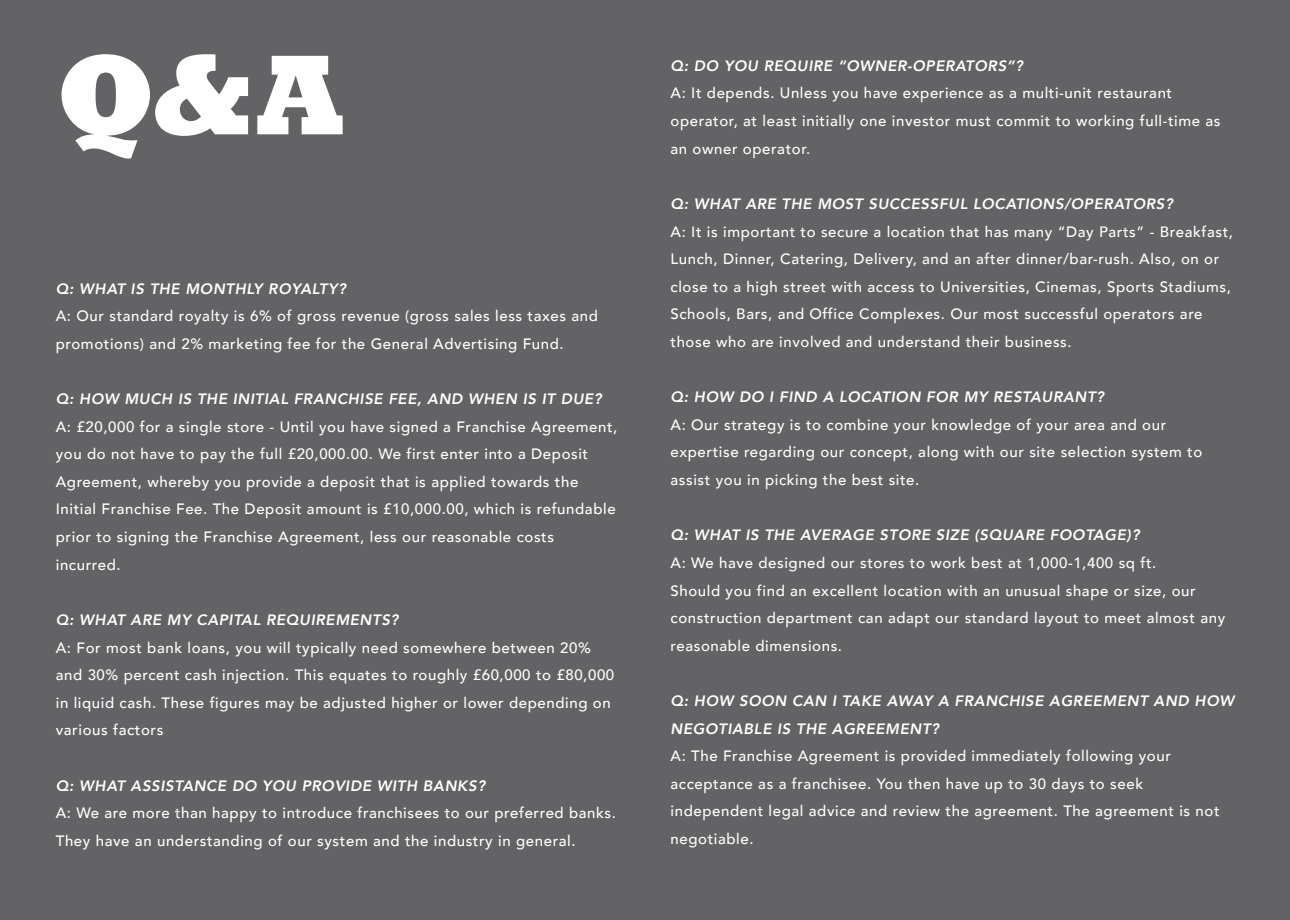
<style>
.page{position:relative;width:1290px;height:920px;background:#fff}
.page>*{position:absolute;margin:0;border:0;box-sizing:border-box;transform-origin:0 0}
.t1{font:800 115.5px "Rockwell Std";color:#fff}
.t2{font:500 15px/27.6px "Avenir";letter-spacing:.04em;color:#fff}
.t3{font:italic 800 15px/27.6px "Avenir";letter-spacing:.04em;color:#fff}
</style>
<div class="page">
<div style="left:0;top:0;width:1289px;height:919px;background:#636366"></div>
<p class="t1" style="left:56px;top:23px;width:289px">Q&amp;A</p>
<p class="t3" style="left:56px;top:274px;width:291px">Q: WHAT IS THE MONTHLY ROYALTY?</p>
<p class="t2" style="left:56px;top:301px;width:543px">A: Our standard royalty is 6% of gross revenue (gross sales less taxes and promotions) and 2% marketing fee for the General Advertising Fund.</p>
<p class="t3" style="left:56px;top:385px;width:547px">Q: HOW MUCH IS THE INITIAL FRANCHISE FEE, AND WHEN IS IT DUE?</p>
<p class="t2" style="left:56px;top:412px;width:563px">A: £20,000 for a single store - Until you have signed a Franchise Agreement, you do not have to pay the full £20,000.00. We first enter into a Deposit Agreement, whereby you provide a deposit that is applied towards the Initial Franchise Fee. The Deposit amount is £10,000.00, which is refundable prior to signing the Franchise Agreement, less our reasonable costs incurred.</p>
<p class="t3" style="left:56px;top:606px;width:344px">Q: WHAT ARE MY CAPITAL REQUIREMENTS?</p>
<p class="t2" style="left:56px;top:632px;width:560px">A: For most bank loans, you will typically need somewhere between 20% and 30% percent cash injection. This equates to roughly £60,000 to £80,000 in liquid cash. These figures may be adjusted higher or lower depending on various factors</p>
<p class="t3" style="left:56px;top:771px;width:431px">Q: WHAT ASSISTANCE DO YOU PROVIDE WITH BANKS?</p>
<p class="t2" style="left:56px;top:798px;width:561px">A: We are more than happy to introduce franchisees to our preferred banks.<br>They have an understanding of our system and the industry in general.</p>
<p class="t3" style="left:670px;top:52px;width:354px">Q: DO YOU REQUIRE “OWNER-OPERATORS”?</p>
<p class="t2" style="left:670px;top:79px;width:551px">A: It depends. Unless you have experience as a multi-unit restaurant operator, at least initially one investor must commit to working full-time as an owner operator.</p>
<p class="t3" style="left:670px;top:190px;width:504px">Q: WHAT ARE THE MOST SUCCESSFUL LOCATIONS/OPERATORS?</p>
<p class="t2" style="left:670px;top:217px;width:564px">A: It is important to secure a location that has many “Day Parts” - Breakfast, Lunch, Dinner, Catering, Delivery, and an after dinner/bar-rush. Also, on or close to a high street with access to Universities, Cinemas, Sports Stadiums, Schools, Bars, and Office Complexes. Our most successful operators are those who are involved and understand their business.</p>
<p class="t3" style="left:670px;top:383px;width:435px">Q: HOW DO I FIND A LOCATION FOR MY RESTAURANT?</p>
<p class="t2" style="left:670px;top:410px;width:533px">A: Our strategy is to combine your knowledge of your area and our expertise regarding our concept, along with our site selection system to assist you in picking the best site.</p>
<p class="t3" style="left:670px;top:521px;width:470px">Q: WHAT IS THE AVERAGE STORE SIZE (SQUARE FOOTAGE)?</p>
<p class="t2" style="left:670px;top:548px;width:556px">A: We have designed our stores to work best at 1,000-1,400 sq ft.<br>Should you find an excellent location with an unusual shape or size, our construction department can adapt our standard layout to meet almost any reasonable dimensions.</p>
<p class="t3" style="left:670px;top:687px;width:565px">Q: HOW SOON CAN I TAKE AWAY A FRANCHISE AGREEMENT AND HOW<br>NEGOTIABLE IS THE AGREEMENT?</p>
<p class="t2" style="left:670px;top:741px;width:550px">A: The Franchise Agreement is provided immediately following your acceptance as a franchisee. You then have up to 30 days to seek independent legal advice and review the agreement. The agreement is not negotiable.</p>
</div>
